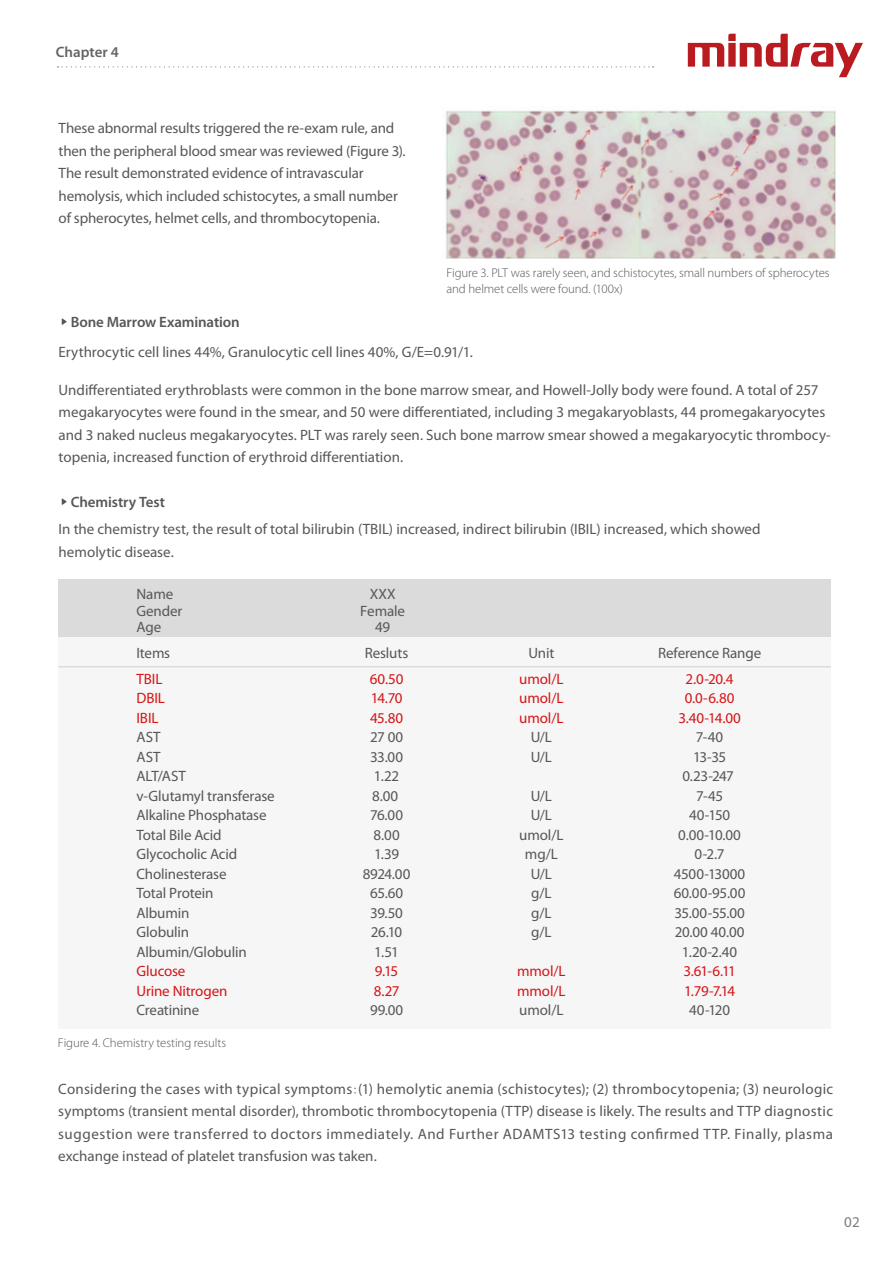
<style>
.page{position:relative;width:893px;height:1263px;background:#fff}
.page>*{position:absolute;margin:0;border:0;box-sizing:border-box;transform-origin:0 0}
.t1{font:15px/19.5px "Myriad Pro";letter-spacing:-.005em;color:#585757}
.t2{font:15px/19.5px "Myriad Pro";letter-spacing:-.01em;color:#d61518}
.t3{font:15px/19.5px "Myriad Pro";letter-spacing:-.025em;color:#585757;text-align:center}
.t4{font:600 15px "Myriad Pro";letter-spacing:-.01em;color:#585757}
.t5{font:600 15px "Myriad Pro";color:#646464}
.t6{font:15px "Myriad Pro";color:#7c7d7d}
.t7{font:300 12.75px/16.5px "Myriad Pro";letter-spacing:-.01em;color:#585757}
.s1{font-family:"Adobe Song Std";font-weight:300}
</style>
<div class="page">
<svg style="left:688px;top:34px;width:175px;height:43px"></svg>
<svg style="left:57px;top:66px;width:596px;height:1px"></svg>
<img style="left:445px;top:110px;width:391px;height:148px">
<div style="left:58px;top:579px;width:773px;height:449px;background:#f6f6f6"></div>
<div style="left:58px;top:579px;width:773px;height:58px;background:#dbdbdb"></div>
<hr style="left:58px;top:666px;width:773px;height:1px;background:#dbdbdb">
<svg style="left:62px;top:318px;width:5px;height:7px"></svg>
<svg style="left:62px;top:498px;width:5px;height:7px"></svg>
<p class="t5" style="left:56px;top:42px;width:65px">Chapter 4</p>
<p class="t1" style="left:59px;top:117px;width:349px;line-height:22.5px">These abnormal results triggered the re-exam rule, and then the peripheral blood smear was reviewed (Figure 3).<br>The result demonstrated evidence of intravascular hemolysis, which included schistocytes, a small number of spherocytes, helmet cells, and thrombocytopenia.</p>
<p class="t4" style="left:71px;top:313px;width:170px">Bone Marrow Examination</p>
<p class="t7" style="left:446px;top:264px;width:385px">Figure 3. PLT was rarely seen, and schistocytes, small numbers of spherocytes and helmet cells were found. (100x)</p>
<p class="t1" style="left:59px;top:343px;width:416px">Erythrocytic cell lines 44%, Granulocytic cell lines 40%, G/E=0.91/1.</p>
<p class="t1" style="left:59px;top:379px;width:774px;line-height:22.5px">Undifferentiated erythroblasts were common in the bone marrow smear, and Howell-Jolly body were found. A total of 257 megakaryocytes were found in the smear, and 50 were differentiated, including 3 megakaryoblasts, 44 promegakaryocytes and 3 naked nucleus megakaryocytes. PLT was rarely seen. Such bone marrow smear showed a megakaryocytic thrombocy&shy;topenia, increased function of erythroid differentiation.</p>
<p class="t4" style="left:71px;top:493px;width:96px">Chemistry Test</p>
<p class="t1" style="left:59px;top:518px;width:704px;line-height:22.5px">In the chemistry test, the result of total bilirubin (TBIL) increased, indirect bilirubin (IBIL) increased, which showed hemolytic disease.</p>
<p class="t1" style="left:137px;top:586px;width:47px;line-height:16.5px">Name<br>Gender<br>Age</p>
<p class="t1" style="left:360px;top:586px;width:46px;line-height:16.5px;text-align:center">XXX<br>Female<br>49</p>
<p class="t1" style="left:137px;top:643px;width:35px">Items</p>
<p class="t2" style="left:137px;top:669px;width:30px">TBIL<br>DBIL<br>IBIL</p>
<p class="t1" style="left:137px;top:727px;width:140px">AST<br>AST<br>ALT/AST<br>v-Glutamyl transferase<br>Alkaline Phosphatase<br>Total Bile Acid<br>Glycocholic Acid<br>Cholinesterase<br>Total Protein<br>Albumin<br>Globulin<br>Albumin/Globulin</p>
<p class="t2" style="left:137px;top:961px;width:92px">Glucose<br>Urine Nitrogen</p>
<p class="t1" style="left:137px;top:1000px;width:64px">Creatinine</p>
<p class="t1" style="left:365px;top:643px;width:45px">Resluts</p>
<p class="t2" style="left:370px;top:669px;width:35px;text-align:justify">60.50<br>14.70<br>45.80</p>
<p class="t3" style="left:363px;top:727px;width:49px">27 00<br>33.00<br>1.22<br>8.00<br>76.00<br>8.00<br>1.39<br>8924.00<br>65.60<br>39.50<br>26.10<br>1.51</p>
<p class="t2" style="left:374px;top:961px;width:27px">9.15<br>8.27</p>
<p class="t1" style="left:370px;top:1000px;width:35px">99.00</p>
<p class="t7" style="left:58px;top:1035px;width:170px">Figure 4. Chemistry testing results</p>
<p class="t1" style="left:528px;top:643px;width:27px">Unit</p>
<p class="t2" style="left:519px;top:669px;width:46px;text-align:justify">umol/L umol/L umol/L</p>
<p class="t1" style="left:531px;top:727px;width:23px">U/L<br>U/L</p>
<p class="t1" style="left:519px;top:786px;width:46px;text-align:center">U/L<br>U/L umol/L mg/L<br>U/L g/L g/L g/L</p>
<p class="t2" style="left:517px;top:961px;width:50px">mmol/L mmol/L</p>
<p class="t1" style="left:519px;top:1000px;width:46px">umol/L</p>
<p class="t1" style="left:658px;top:643px;width:105px">Reference Range</p>
<p class="t2" style="left:678px;top:669px;width:64px;text-align:center">2.0-20.4<br>0.0-6.80<br>3.40-14.00</p>
<p class="t1" style="left:674px;top:727px;width:73px;text-align:center">7-40<br>13-35<br>0.23-247<br>7-45<br>40-150<br>0.00-10.00<br>0-2.7<br>4500-13000<br>60.00-95.00<br>35.00-55.00<br>20.00 40.00<br>1.20-2.40</p>
<p class="t2" style="left:683px;top:961px;width:54px">3.61-6.11<br>1.79-7.14</p>
<p class="t1" style="left:689px;top:1000px;width:42px">40-120</p>
<p class="t1" style="left:58px;top:1078px;width:776px;line-height:22.5px;text-align:justify">Considering the cases with typical symptoms<span class="s1">:</span>(1) hemolytic anemia (schistocytes); (2) thrombocytopenia; (3) neurologic symptoms (transient mental disorder), thrombotic thrombocytopenia (TTP) disease is likely. The results and TTP diagnostic suggestion were transferred to doctors immediately. And Further ADAMTS13 testing confirmed TTP. Finally, plasma exchange instead of platelet transfusion was taken.</p>
<p class="t6" style="left:844px;top:1214px;width:17px">02</p>
</div>
